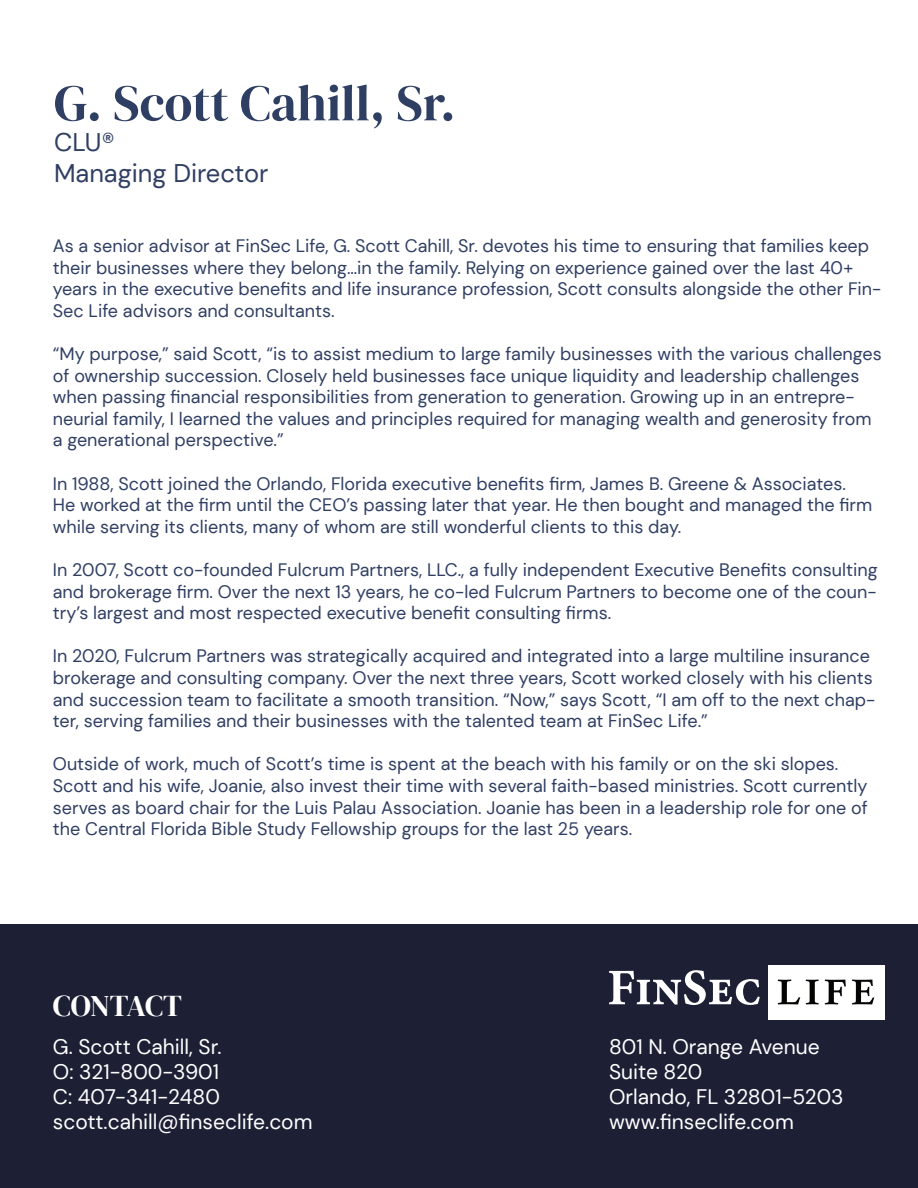
<style>
.page{position:relative;width:918px;height:1188px;background:#fff}
.page>*{position:absolute;margin:0;border:0;box-sizing:border-box;transform-origin:0 0}
.t1{font:51px "DM Serif Display";color:#2f3e63}
.t2{font:30px "DM Serif Display";letter-spacing:-.015em;color:#fff}
.t3{font:25.5px/30.6px "DM Sans";color:#2f3e63}
.t4{font:21px "DM Sans";color:#fff}
.t5{font:18px/21.6px "DM Sans";color:#2f3e63}
</style>
<div class="page">
<div style="left:0;top:924px;width:918px;height:264px;background:#1d2035"></div>
<div style="left:768px;top:965px;width:117px;height:54px;background:#fff"></div>
<svg style="left:778px;top:980px;width:22px;height:24px"></svg>
<svg style="left:806px;top:980px;width:13px;height:24px"></svg>
<svg style="left:825px;top:980px;width:21px;height:24px"></svg>
<svg style="left:852px;top:980px;width:22px;height:24px"></svg>
<svg style="left:609px;top:970px;width:151px;height:35px"></svg>
<p class="t1" style="left:54px;top:74px;width:403px">G. Scott Cahill, Sr.</p>
<p class="t3" style="left:54px;top:127px;width:216px">CLU®<br>Managing Director</p>
<p class="t5" style="left:53px;top:235px;width:830px">As a senior advisor at FinSec Life, G. Scott Cahill, Sr. devotes his time to ensuring that families keep their businesses where they belong…in the family. Relying on experience gained over the last 40+ years in the executive benefits and life insurance profession, Scott consults alongside the other Fin-Sec Life advisors and consultants.</p>
<p class="t5" style="left:53px;top:343px;width:830px">“My purpose,” said Scott, “is to assist medium to large family businesses with the various challenges of ownership succession. Closely held businesses face unique liquidity and leadership challenges when passing financial responsibilities from generation to generation. Growing up in an entrepre&shy;neurial family, I learned the values and principles required for managing wealth and generosity from a generational perspective.”</p>
<p class="t5" style="left:53px;top:472px;width:821px">In 1988, Scott joined the Orlando, Florida executive benefits firm, James B. Greene &amp; Associates.<br>He worked at the firm until the CEO’s passing later that year. He then bought and managed the firm while serving its clients, many of whom are still wonderful clients to this day.</p>
<p class="t5" style="left:53px;top:559px;width:826px;text-align:justify">In 2007, Scott co-founded Fulcrum Partners, LLC., a fully independent Executive Benefits consulting and brokerage firm. Over the next 13 years, he co-led Fulcrum Partners to become one of the coun&shy;try’s largest and most respected executive benefit consulting firms.</p>
<p class="t5" style="left:53px;top:645px;width:824px">In 2020, Fulcrum Partners was strategically acquired and integrated into a large multiline insurance brokerage and consulting company. Over the next three years, Scott worked closely with his clients and succession team to facilitate a smooth transition. “Now,” says Scott, “I am off to the next chap&shy;ter, serving families and their businesses with the talented team at FinSec Life.”</p>
<p class="t5" style="left:53px;top:753px;width:816px">Outside of work, much of Scott’s time is spent at the beach with his family or on the ski slopes.<br>Scott and his wife, Joanie, also invest their time with several faith-based ministries. Scott currently serves as board chair for the Luis Palau Association. Joanie has been in a leadership role for one of the Central Florida Bible Study Fellowship groups for the last 25 years.</p>
<p class="t2" style="left:53px;top:988px;width:131px">CONTACT</p>
<p class="t4" style="left:53px;top:1034px;width:170px">G. Scott Cahill, Sr.</p>
<p class="t4" style="left:53px;top:1059px;width:168px">O: 321-800-3901</p>
<p class="t4" style="left:53px;top:1084px;width:168px">C: 407-341-2480</p>
<p class="t4" style="left:53px;top:1109px;width:261px">scott.cahill@finseclife.com</p>
<p class="t4" style="left:609px;top:1034px;width:212px">801 N. Orange Avenue</p>
<p class="t4" style="left:609px;top:1059px;width:95px">Suite 820</p>
<p class="t4" style="left:609px;top:1084px;width:236px">Orlando, FL 32801-5203</p>
<p class="t4" style="left:609px;top:1109px;width:186px">www.finseclife.com</p>
</div>
